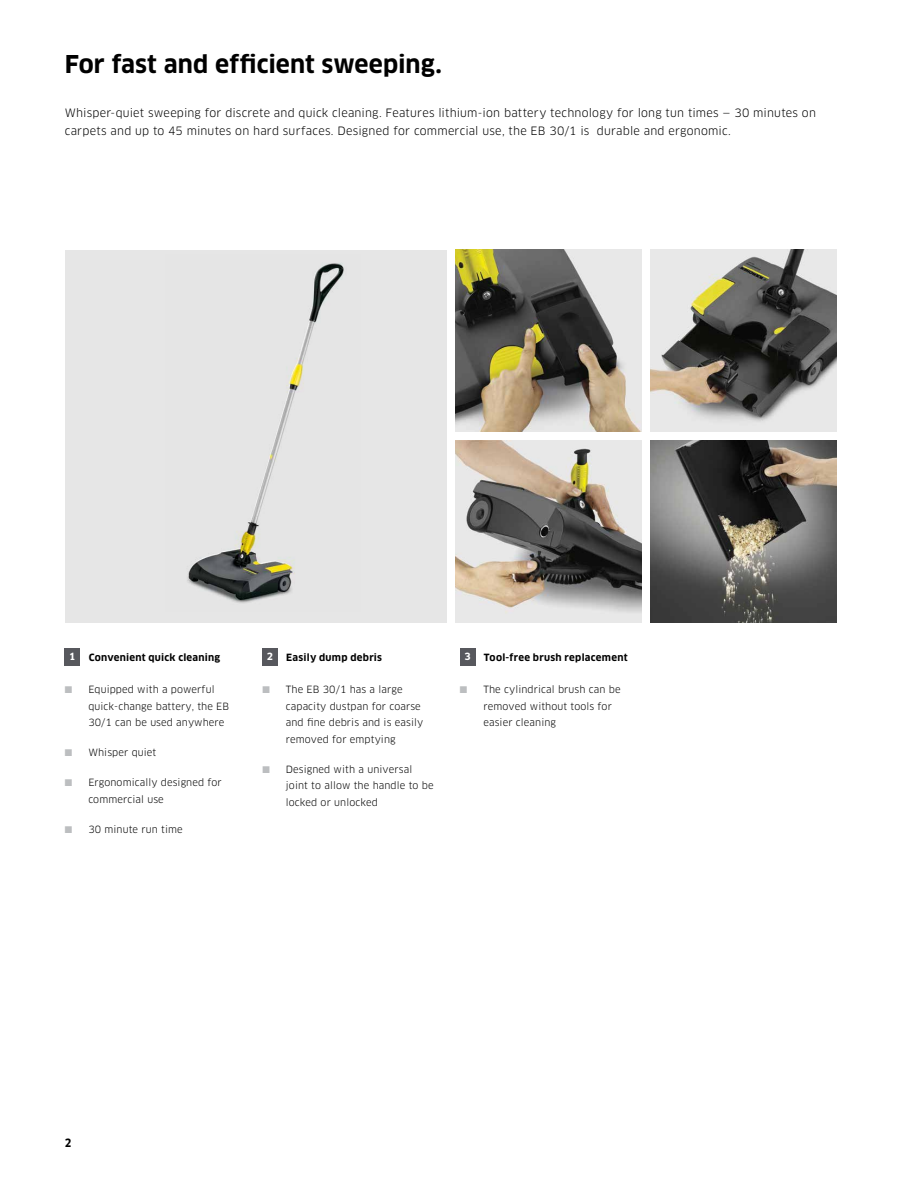
<style>
.page{position:relative;width:918px;height:1188px;background:#fff}
.page>*{position:absolute;margin:0;border:0;box-sizing:border-box;transform-origin:0 0}
.H2_-_Page_Headers__s{font:700 24px "Clan Pro";letter-spacing:.005em;color:#000}
.P_-_Paragraph{font:11.25px/18px "Clan Pro";letter-spacing:.02em;color:#000}
.t1{font:700 11.25px "Clan Pro Narr";color:#000}
.t2{font:9.75px/16.5px "Clan Pro";letter-spacing:.01em;color:#000}
.H3_-_Bullet_Headers{font:700 9.75px "Clan Pro";letter-spacing:.025em;color:#000}
.H3_-_Bullet{font:700 9.75px "Clan Pro";color:#fff}
.s1{color:#bcbec0}
</style>
<div class="page">
<div style="left:65px;top:250px;width:382px;height:373px;background:#e6e6e6"></div>
<img style="left:187px;top:263px;width:157px;height:340px">
<img style="left:189px;top:264px;width:139px;height:335px">
<img style="left:455px;top:250px;width:187px;height:182px">
<img style="left:650px;top:250px;width:187px;height:182px">
<img style="left:455px;top:440px;width:187px;height:183px">
<img style="left:650px;top:440px;width:187px;height:183px">
<div style="left:65px;top:648px;width:15px;height:17px;background:#57585d"></div>
<div style="left:262px;top:648px;width:16px;height:17px;background:#57585d"></div>
<div style="left:460px;top:648px;width:15px;height:17px;background:#57585d"></div>
<h2 class="H2_-_Page_Headers__s" style="left:65px;top:50px;width:379px">For fast and efficient sweeping.</h2>
<p class="P_-_Paragraph" style="left:65px;top:104px;width:753px">Whisper-quiet sweeping for discrete and quick cleaning. Features lithium-ion battery technology for long tun times — 30 minutes on carpets and up to 45 minutes on hard surfaces. Designed for commercial use, the EB 30/1 is durable and ergonomic.</p>
<h3 class="H3_-_Bullet" style="left:69px;top:651px;width:8px">1</h3>
<h3 class="H3_-_Bullet_Headers" style="left:89px;top:651px;width:133px">Convenient quick cleaning</h3>
<p class="t2" style="left:88px;top:682px;width:142px;text-indent:-24px"><span class="s1">■</span> Equipped with a powerful quick-change battery, the EB<br>30/1 can be used anywhere</p>
<p class="t2" style="left:65px;top:745px;width:93px"><span class="s1">■</span> Whisper quiet</p>
<p class="t2" style="left:88px;top:775px;width:135px;text-indent:-24px"><span class="s1">■</span> Ergonomically designed for commercial use</p>
<p class="t2" style="left:65px;top:821px;width:119px"><span class="s1">■</span> 30 minute run time</p>
<h3 class="H3_-_Bullet" style="left:267px;top:651px;width:8px">2</h3>
<h3 class="H3_-_Bullet_Headers" style="left:286px;top:651px;width:97px">Easily dump debris</h3>
<p class="t2" style="left:286px;top:682px;width:139px;text-indent:-24px"><span class="s1">■</span> The EB 30/1 has a large capacity dustpan for coarse and fine debris and is easily removed for emptying</p>
<p class="t2" style="left:286px;top:761px;width:149px;text-indent:-24px"><span class="s1">■</span> Designed with a universal joint to allow the handle to be locked or unlocked</p>
<h3 class="H3_-_Bullet" style="left:464px;top:651px;width:8px">3</h3>
<h3 class="H3_-_Bullet_Headers" style="left:484px;top:651px;width:145px">Tool-free brush replacement</h3>
<p class="t2" style="left:483px;top:682px;width:139px;text-indent:-24px"><span class="s1">■</span> The cylindrical brush can be removed without tools for easier cleaning</p>
<p class="t1" style="left:65px;top:1137px;width:8px">2</p>
</div>
